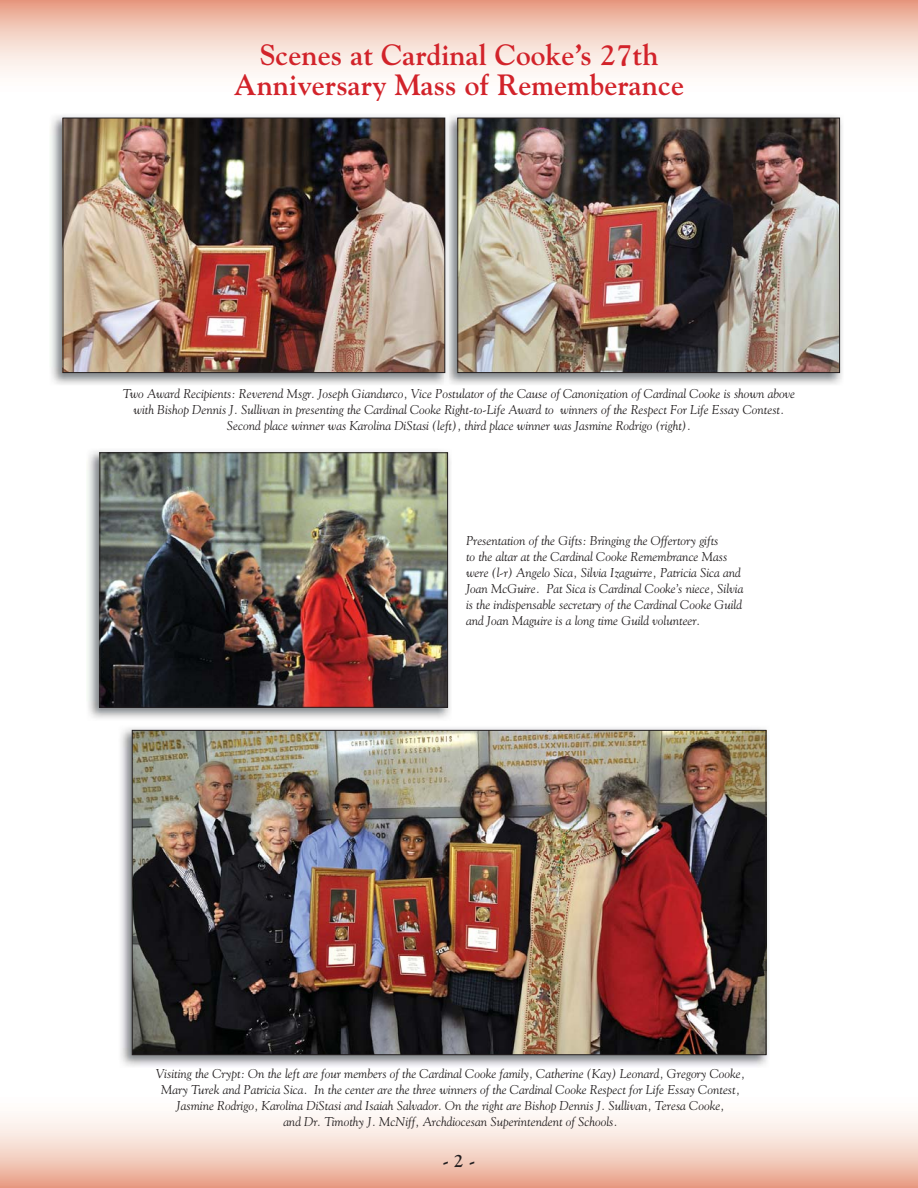
<style>
.page{position:relative;width:918px;height:1188px;background:#fff}
.page>*{position:absolute;margin:0;border:0;box-sizing:border-box;transform-origin:0 0}
.t1{font:700 29.25px/30px "Goudy";color:#d2232a;text-align:center}
.t2{font:700 18px "Goudy";color:#231f20}
.t3{font:italic 12.75px/16px "Goudy";color:#231f20;text-align:center}
</style>
<div class="page">
<svg style="left:0;top:0;width:918px;height:74px;background:#f3d1c4"></svg>
<svg style="left:0;top:1115px;width:918px;height:73px;background:#f3d2c5"></svg>
<img style="left:449px;top:115px;width:393px;height:270px">
<img style="left:459px;top:120px;width:379px;height:251px">
<div style="left:457px;top:118px;width:383px;height:255px;border:1px solid #231f20"></div>
<img style="left:50px;top:115px;width:394px;height:270px">
<img style="left:444px;top:117px;width:5px;height:263px">
<img style="left:65px;top:120px;width:378px;height:251px">
<div style="left:63px;top:118px;width:382px;height:255px;border:1px solid #231f20"></div>
<img style="left:120px;top:728px;width:649px;height:339px">
<img style="left:134px;top:732px;width:630px;height:321px">
<img style="left:87px;top:450px;width:364px;height:269px">
<img style="left:101px;top:454px;width:345px;height:252px">
<div style="left:99px;top:452px;width:349px;height:256px;border:1px solid #231f20"></div>
<h1 class="t1" style="left:234px;top:42px;width:452px">Scenes at Cardinal Cooke’s 27th<br>Anniversary Mass of Rememberance</h1>
<p class="t3" style="left:123px;top:386px;width:674px">Two Award Recipients: Reverend Msgr. Joseph Giandurco, Vice Postulator of the Cause of Canonization of Cardinal Cooke is shown above with Bishop Dennis J. Sullivan in presenting the Cardinal Cooke Right-to-Life Award to winners of the Respect For Life Essay Contest.<br>Second place winner was Karolina DiStasi (left), third place winner was Jasmine Rodrigo (right).</p>
<p class="t3" style="left:466px;top:533px;width:279px;text-align:left">Presentation of the Gifts: Bringing the Offertory gifts<br>to the altar at the Cardinal Cooke Remembrance Mass were (l-r) Angelo Sica, Silvia Izaguirre, Patricia Sica and Joan McGuire. Pat Sica is Cardinal Cooke’s niece, Silvia is the indispensable secretary of the Cardinal Cooke Guild and Joan Maguire is a long time Guild volunteer.</p>
<p class="t3" style="left:156px;top:1067px;width:591px">Visiting the Crypt: On the left are four members of the Cardinal Cooke family, Catherine (Kay) Leonard, Gregory Cooke, Mary Turek and Patricia Sica. In the center are the three winners of the Cardinal Cooke Respect for Life Essay Contest, Jasmine Rodrigo, Karolina DiStasi and Isaiah Salvador. On the right are Bishop Dennis J. Sullivan, Teresa Cooke,<br>and Dr. Timothy J. McNiff, Archdiocesan Superintendent of Schools.</p>
<h2 class="t2" style="left:443px;top:1154px;width:34px">- 2 -</h2>
</div>
